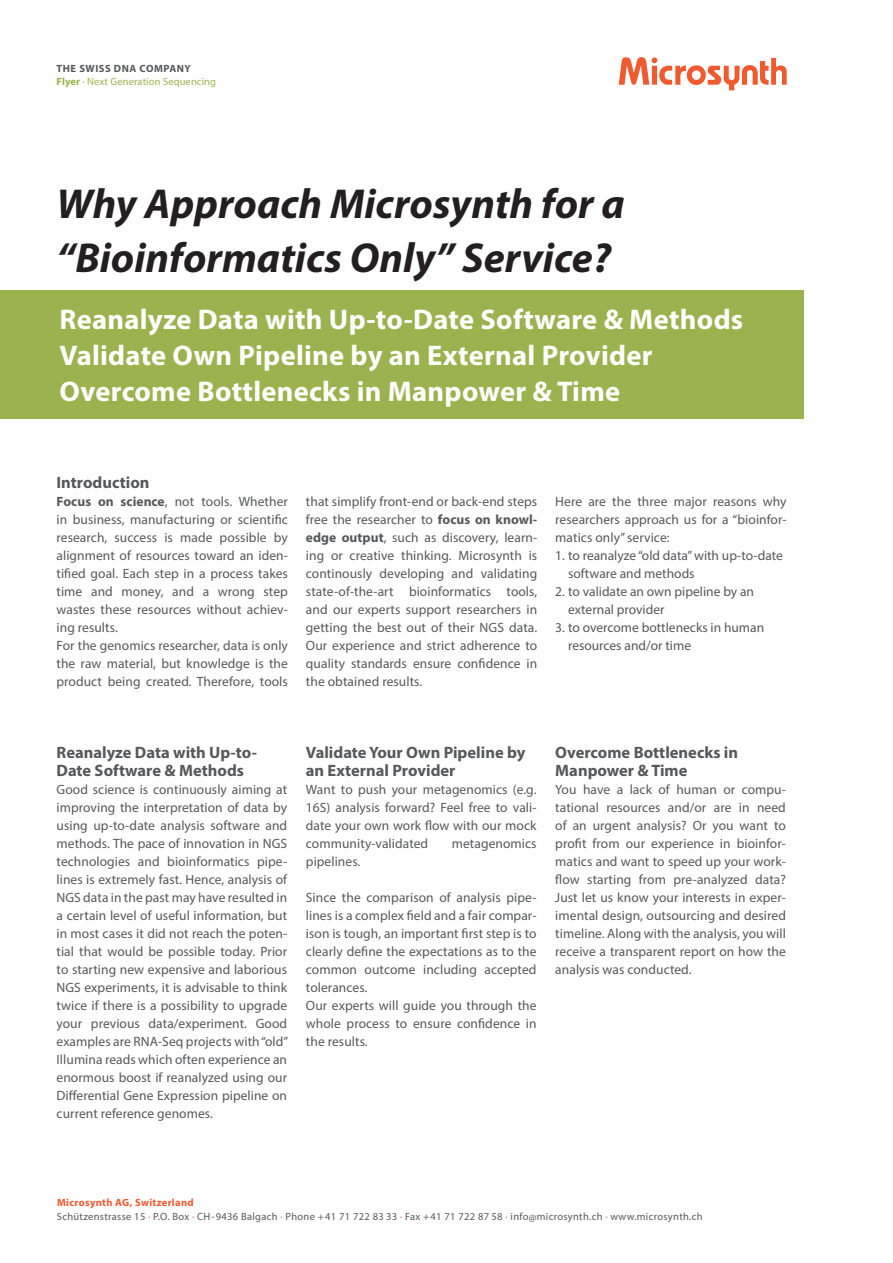
<style>
.page{position:relative;width:893px;height:1263px;background:#fff}
.page>*{position:absolute;margin:0;border:0;box-sizing:border-box;transform-origin:0 0}
._00_HauptTitel{font:italic 700 42px/54px "Myriad Pro";color:#231f20}
._00_Lead_White{font:700 28.5px "Myriad Pro";letter-spacing:.01em;color:#fff}
._00_Titel{font:700 16.5px/18px "Myriad Pro";color:#57585a}
._00_Lauftext{font:13.5px/18px "Myriad Pro";letter-spacing:.005em;color:#57585a;text-align:justify}
._00_Titel-2{font:13.5px/18px "Myriad Pro";color:#57585a}
.t1{font:10.5px/14.9px "Myriad Pro";letter-spacing:.03em;color:#57585a}
.t2{font:10.5px/12.6px "Myriad Pro";letter-spacing:.01em;color:#9ab34e}
.s1{font-weight:700;color:#57585a}
.s2{font-weight:700}
.s3{font-weight:700;color:#f1592f}
.s4{color:#f1592f}
</style>
<div class="page">
<svg style="left:619px;top:57px;width:168px;height:33px"></svg>
<div style="left:0;top:290px;width:804px;height:129px;background:#9ab34e"></div>
<p class="t2" style="left:57px;top:62px;width:161px"><span class="s1">THE SWISS DNA COMPANY<br></span><span class="s2">Flyer</span> · Next Generation Sequencing</p>
<p class="_00_HauptTitel" style="left:57px;top:176px;width:570px">Why Approach Microsynth for a “Bioinformatics Only” Service?</p>
<p class="_00_Lead_White" style="left:60px;top:300px;width:685px">Reanalyze Data with Up-to-Date Software &amp; Methods</p>
<p class="_00_Lead_White" style="left:60px;top:336px;width:595px">Validate Own Pipeline by an External Provider</p>
<p class="_00_Lead_White" style="left:60px;top:372px;width:562px">Overcome Bottlenecks in Manpower &amp; Time</p>
<p class="_00_Titel" style="left:57px;top:473px;width:95px">Introduction</p>
<p class="_00_Lauftext" style="left:57px;top:493px;width:233px"><span class="s2">Focus on science</span>, not tools. Whether in business, manufacturing or scientific research, success is made possible by alignment of resources toward an iden&shy;tified goal. Each step in a process takes time and money, and a wrong step wastes these resources without achiev&shy;ing results.</p>
<p class="_00_Lauftext" style="left:57px;top:637px;width:233px">For the genomics researcher, data is only the raw material, but knowledge is the product being created. Therefore, tools</p>
<p class="_00_Lauftext" style="left:306px;top:493px;width:233px">that simplify front-end or back-end steps free the researcher to <span class="s2">focus on knowl&shy;edge output</span>, such as discovery, learn&shy;ing or creative thinking. Microsynth is continously developing and validating state-of-the-art bioinformatics tools, and our experts support researchers in getting the best out of their NGS data.<br>Our experience and strict adherence to quality standards ensure confidence in the obtained results.</p>
<p class="_00_Lauftext" style="left:555px;top:493px;width:233px">Here are the three major reasons why researchers approach us for a “bioinfor&shy;matics only” service:</p>
<p class="_00_Titel-2" style="left:568px;top:547px;width:216px;text-indent:-13px">1. to reanalyze “old data” with up-to-date software and methods</p>
<p class="_00_Titel-2" style="left:568px;top:583px;width:188px;text-indent:-13px">2. to validate an own pipeline by an external provider</p>
<p class="_00_Titel-2" style="left:568px;top:619px;width:198px;text-indent:-13px">3. to overcome bottlenecks in human resources and/or time</p>
<p class="_00_Titel" style="left:57px;top:743px;width:202px">Reanalyze Data with Up-to-<br>Date Software &amp; Methods</p>
<p class="_00_Titel-2" style="left:57px;top:781px;width:233px;text-align:justify">Good science is continuously aiming at improving the interpretation of data by using up-to-date analysis software and methods. The pace of innovation in NGS technologies and bioinformatics pipe&shy;lines is extremely fast. Hence, analysis of NGS data in the past may have resulted in a certain level of useful information, but in most cases it did not reach the poten&shy;tial that would be possible today. Prior to starting new expensive and laborious NGS experiments, it is advisable to think twice if there is a possibility to upgrade your previous data/experiment. Good examples are RNA-Seq projects with “old” Illumina reads which often experience an enormous boost if reanalyzed using our Differential Gene Expression pipeline on current reference genomes.</p>
<p class="_00_Titel" style="left:306px;top:743px;width:221px">Validate Your Own Pipeline by an External Provider</p>
<p class="_00_Lauftext" style="left:306px;top:781px;width:232px">Want to push your metagenomics (e.g.<br>16S) analysis forward? Feel free to vali&shy;date your own work flow with our mock community-validated</p>
<p class="_00_Lauftext" style="left:452px;top:835px;width:86px">metagenomics</p>
<p class="_00_Lauftext" style="left:306px;top:853px;width:56px">pipelines.</p>
<p class="_00_Lauftext" style="left:306px;top:889px;width:232px">Since the comparison of analysis pipe&shy;lines is a complex field and a fair compar&shy;ison is tough, an important first step is to clearly define the expectations as to the common outcome including accepted tolerances.</p>
<p class="_00_Lauftext" style="left:306px;top:997px;width:232px">Our experts will guide you through the whole process to ensure confidence in the results.</p>
<p class="_00_Titel" style="left:555px;top:743px;width:184px">Overcome Bottlenecks in<br>Manpower &amp; Time</p>
<p class="_00_Lauftext" style="left:555px;top:781px;width:232px">You have a lack of human or compu&shy;tational resources and/or are in need of an urgent analysis? Or you want to profit from our experience in bioinfor&shy;matics and want to speed up your work&shy;flow starting from pre-analyzed data?<br>Just let us know your interests in exper&shy;imental design, outsourcing and desired timeline. Along with the analysis, you will receive a transparent report on how the analysis was conducted.</p>
<p class="t1" style="left:57px;top:1194px;width:647px"><span class="s3">Microsynth AG, Switzerland<br></span>Schützenstrasse 15 <span class="s4">·</span> P.O. Box <span class="s4">·</span> CH-9436 Balgach <span class="s4">·</span> Phone +41 71 722 83 33 <span class="s4">·</span> Fax +41 71 722 87 58 <span class="s4">·</span> info@microsynth.ch <span class="s4">·</span> www.microsynth.ch</p>
</div>
